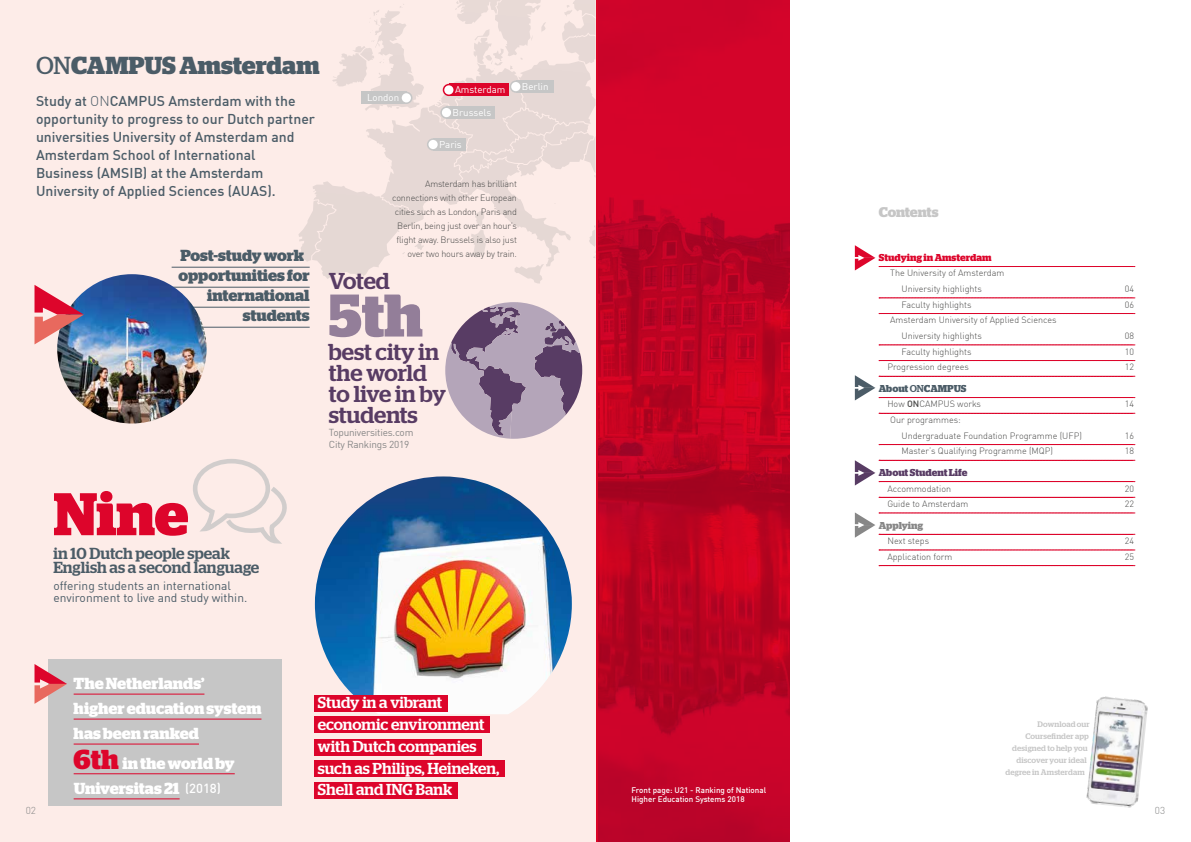
<style>
.page{position:relative;width:1191px;height:842px;background:#fff}
.page>*{position:absolute;margin:0;border:0;box-sizing:border-box;transform-origin:0 0}
.t1{font:700 60px "Stag";color:#dd052b}
.t2{font:700 60px "Stag";color:#937e99}
.t3{font:700 24.6px "Stag";color:#4b5c67}
.t4{font:500 23px/21px "Stag";letter-spacing:-.005em;color:#583c64}
.t5{font:700 16px/25px "Stag";letter-spacing:-.005em;color:#fff}
.t6{font:700 16px "Stag";letter-spacing:-.005em;color:#4b5c67}
.t7{font:500 16px/14px "Stag";color:#4b5c67}
.t8{font:500 15.8px/21.8px "Stag";color:#fff}
.t9{font:500 14px/18px "DIN Offc";color:#4b5c67}
.t10{font:700 14px "Stag";letter-spacing:-.01em;color:#c6c6c6}
.t11{font:12px/12px "DIN Offc";color:#4b5c67}
.t12{font:10px/12px "DIN Offc";letter-spacing:-.02em;color:#878787}
.t13{font:700 10px "Stag";color:#dd052b}
.t14{font:700 10px "Stag";letter-spacing:-.005em;color:#583c64}
.t15{font:700 10px "Stag";letter-spacing:-.005em;color:#4b5c67}
.t16{font:700 10px "Stag";letter-spacing:-.005em;color:#878787}
.t17{font:300 10px "DIN Offc";color:#878787}
.t18{font:9.7px "DIN Offc";color:#fff}
.t19{font:300 9px/15.7px "DIN Offc";color:#4a4a49}
.t20{font:300 9px/14px "DIN Offc";letter-spacing:-.02em;color:#4a4a49;text-align:right}
.t21{font:500 8px "Stag";letter-spacing:.01em;color:#c6c6c6}
.t22{font:500 8px/9px "DIN Offc";color:#fff}
.s1{font-weight:400}
.s2{font-weight:300}
.s3{font-size:27.3px;color:#dd052b}
.s4{font-family:"DIN Offc";font-weight:500;font-size:13px}
.s5{font-weight:500}
</style>
<div class="page">
<img style="left:1086px;top:696px;width:62px;height:112px">
<img style="left:1091px;top:712px;width:52px;height:81px">
<div style="left:0;top:0;width:597px;height:842px;background:#fdece8"></div>
<svg style="left:297px;top:0;width:299px;height:284px"></svg>
<div style="left:433px;top:138px;width:33px;height:12px;background:#c6c6c6"></div>
<svg style="left:427px;top:138px;width:12px;height:13px"></svg>
<div style="left:428px;top:140px;width:10px;height:9px;background:#fff;border-radius:50%"></div>
<div style="left:446px;top:106px;width:49px;height:13px;background:#c6c6c6"></div>
<div style="left:440px;top:106px;width:12px;height:13px;background:#c6c6c6;border-radius:50%"></div>
<div style="left:442px;top:108px;width:9px;height:9px;background:#fff;border-radius:50%"></div>
<div style="left:361px;top:92px;width:46px;height:12px;background:#c6c6c6"></div>
<svg style="left:400px;top:92px;width:12px;height:12px"></svg>
<div style="left:402px;top:93px;width:9px;height:9px;background:#fff;border-radius:50%"></div>
<div style="left:449px;top:84px;width:59px;height:12px;background:#dd052b"></div>
<svg style="left:443px;top:84px;width:12px;height:12px"></svg>
<div style="left:444px;top:85px;width:9px;height:10px;background:#fff;border-radius:50%"></div>
<div style="left:516px;top:80px;width:37px;height:13px;background:#c6c6c6"></div>
<svg style="left:509px;top:80px;width:13px;height:13px"></svg>
<div style="left:511px;top:82px;width:9px;height:9px;background:#fff;border-radius:50%"></div>
<svg style="left:596px;top:0;width:193px;height:842px;background:#c20325"></svg>
<img style="left:315px;top:476px;width:257px;height:238px">
<div style="left:48px;top:659px;width:233px;height:147px;background:#c6c6c6"></div>
<hr style="left:74px;top:694px;width:130px;height:1px;background:#dd052b">
<hr style="left:74px;top:719px;width:187px;height:1px;background:#dd052b">
<hr style="left:74px;top:744px;width:125px;height:1px;background:#dd052b">
<hr style="left:74px;top:773px;width:161px;height:1px;background:#dd052b">
<hr style="left:74px;top:799px;width:106px;height:1px;background:#dd052b">
<div style="left:314px;top:782px;width:143px;height:17px;background:#dd052b"></div>
<div style="left:314px;top:760px;width:190px;height:17px;background:#dd052b"></div>
<div style="left:314px;top:739px;width:167px;height:16px;background:#dd052b"></div>
<div style="left:314px;top:716px;width:175px;height:17px;background:#dd052b"></div>
<div style="left:314px;top:695px;width:133px;height:17px;background:#dd052b"></div>
<svg style="left:193px;top:459px;width:94px;height:85px"></svg>
<svg style="left:35px;top:664px;width:32px;height:40px"></svg>
<svg style="left:445px;top:302px;width:137px;height:137px"></svg>
<hr style="left:172px;top:267px;width:138px;height:1px;background:#4b5c67">
<hr style="left:172px;top:287px;width:138px;height:1px;background:#4b5c67">
<hr style="left:172px;top:307px;width:138px;height:1px;background:#4b5c67">
<hr style="left:172px;top:327px;width:138px;height:1px;background:#4b5c67">
<img style="left:57px;top:274px;width:150px;height:149px;border-radius:75px">
<svg style="left:35px;top:285px;width:49px;height:59px"></svg>
<svg style="left:855px;top:245px;width:280px;height:25px"></svg>
<svg style="left:879px;top:298px;width:256px;height:1px"></svg>
<svg style="left:879px;top:313px;width:256px;height:1px"></svg>
<svg style="left:879px;top:345px;width:256px;height:1px"></svg>
<svg style="left:879px;top:360px;width:256px;height:1px"></svg>
<svg style="left:855px;top:375px;width:280px;height:25px"></svg>
<svg style="left:879px;top:413px;width:256px;height:1px"></svg>
<svg style="left:879px;top:444px;width:256px;height:1px"></svg>
<svg style="left:855px;top:460px;width:280px;height:25px"></svg>
<svg style="left:879px;top:497px;width:256px;height:1px"></svg>
<svg style="left:879px;top:550px;width:256px;height:1px"></svg>
<svg style="left:879px;top:565px;width:256px;height:1px"></svg>
<svg style="left:855px;top:512px;width:280px;height:26px"></svg>
<h2 class="t3" style="left:36px;top:51px;width:285px"><span class="s1">ON</span>CAMPUS Amsterdam</h2>
<h3 class="t9" style="left:36px;top:91px;width:280px">Study at <span class="s2">ON</span>CAMPUS Amsterdam with the opportunity to progress to our Dutch partner universities University of Amsterdam and Amsterdam School of International Business (AMSIB) at the Amsterdam University of Applied Sciences (AUAS).</h3>
<h3 class="t6" style="left:180px;top:246px;width:125px">Post-study work</h3>
<h3 class="t6" style="left:179px;top:266px;width:132px">opportunities for</h3>
<h3 class="t6" style="left:207px;top:286px;width:104px">international</h3>
<h3 class="t6" style="left:243px;top:306px;width:68px">students</h3>
<p class="t18" style="left:367px;top:91px;width:34px">London</p>
<p class="t18" style="left:455px;top:83px;width:52px">Amsterdam</p>
<p class="t18" style="left:522px;top:80px;width:28px">Berlin</p>
<p class="t18" style="left:452px;top:106px;width:40px">Brussels</p>
<p class="t18" style="left:439px;top:138px;width:24px">Paris</p>
<p class="t20" style="left:392px;top:177px;width:126px">Amsterdam has brilliant connections with other European cities such as London, Paris and<br>Berlin, being just over an hour’s flight away. Brussels is also just over two hours away by train.</p>
<h3 class="t4" style="left:329px;top:270px;width:62px">Voted</h3>
<h1 class="t2" style="left:329px;top:280px;width:95px">5th</h1>
<h3 class="t4" style="left:329px;top:342px;width:118px">best city in the world to live in by students</h3>
<p class="t12" style="left:329px;top:427px;width:86px">Topuniversities.com<br>City Rankings 2019</p>
<h1 class="t1" style="left:53px;top:479px;width:137px">Nine</h1>
<h3 class="t7" style="left:53px;top:546px;width:207px">in 10 Dutch people speak<br>English as a second language</h3>
<h3 class="t11" style="left:53px;top:580px;width:195px">offering students an international environment to live and study within.</h3>
<h3 class="t5" style="left:74px;top:671px;width:189px">The Netherlands’<br>higher education system has been ranked</h3>
<h3 class="t5" style="left:74px;top:751px;width:163px"><span class="s3">6th</span> in the world by<br>Universitas 21 <span class="s4">(2018)</span></h3>
<h3 class="t8" style="left:318px;top:691px;width:183px">Study in a vibrant economic environment with Dutch companies such as Philips, Heineken,<br>Shell and ING Bank</h3>
<p class="t22" style="left:631px;top:785px;width:136px">Front page: U21 - Ranking of National<br>Higher Education Systems 2018</p>
<h3 class="t10" style="left:879px;top:204px;width:61px">Contents</h3>
<p class="t13" style="left:879px;top:251px;width:114px">Studying in Amsterdam</p>
<p class="t19" style="left:901px;top:265px;width:104px;text-indent:-11px">The University of Amsterdam<br>University highlights</p>
<p class="t19" style="left:1124px;top:281px;width:11px">04</p>
<p class="t19" style="left:901px;top:297px;width:71px">Faculty highlights</p>
<p class="t19" style="left:1124px;top:297px;width:11px">06</p>
<p class="t19" style="left:901px;top:312px;width:157px;text-indent:-11px">Amsterdam University of Applied Sciences<br>University highlights</p>
<p class="t19" style="left:1124px;top:328px;width:11px">08</p>
<p class="t19" style="left:901px;top:344px;width:71px">Faculty highlights</p>
<p class="t19" style="left:1124px;top:344px;width:11px">10</p>
<p class="t19" style="left:887px;top:359px;width:83px">Progression degrees</p>
<p class="t19" style="left:1124px;top:359px;width:11px">12</p>
<p class="t15" style="left:879px;top:382px;width:89px">About <span class="s5">ON</span>CAMPUS</p>
<p class="t19" style="left:887px;top:396px;width:95px">How <span class="s5">ON</span>CAMPUS works</p>
<p class="t19" style="left:1124px;top:396px;width:11px">14</p>
<p class="t19" style="left:901px;top:412px;width:182px;text-indent:-11px">Our programmes:<br>Undergraduate Foundation Programme (UFP)</p>
<p class="t19" style="left:1124px;top:428px;width:11px">16</p>
<p class="t19" style="left:901px;top:443px;width:153px">Master’s Qualifying Programme (MQP)</p>
<p class="t19" style="left:1124px;top:443px;width:11px">18</p>
<p class="t14" style="left:879px;top:466px;width:90px">About Student Life</p>
<p class="t19" style="left:887px;top:480px;width:65px">Accommodation</p>
<p class="t19" style="left:1124px;top:480px;width:11px">20</p>
<p class="t19" style="left:887px;top:496px;width:83px">Guide to Amsterdam</p>
<p class="t19" style="left:1124px;top:496px;width:11px">22</p>
<p class="t16" style="left:879px;top:519px;width:46px">Applying</p>
<p class="t19" style="left:887px;top:533px;width:43px">Next steps</p>
<p class="t19" style="left:1124px;top:533px;width:11px">24</p>
<p class="t19" style="left:887px;top:549px;width:67px">Application form</p>
<p class="t19" style="left:1124px;top:549px;width:11px">25</p>
<p class="t21" style="left:1037px;top:719px;width:54px">Download our</p>
<p class="t21" style="left:1025px;top:731px;width:65px">Coursefinder app</p>
<p class="t21" style="left:1012px;top:743px;width:77px">designed to help you</p>
<p class="t21" style="left:1016px;top:755px;width:72px">discover your ideal</p>
<p class="t21" style="left:1005px;top:767px;width:81px">degree in Amsterdam</p>
<p class="t17" style="left:26px;top:804px;width:12px">02</p>
<p class="t17" style="left:1155px;top:804px;width:12px">03</p>
</div>
